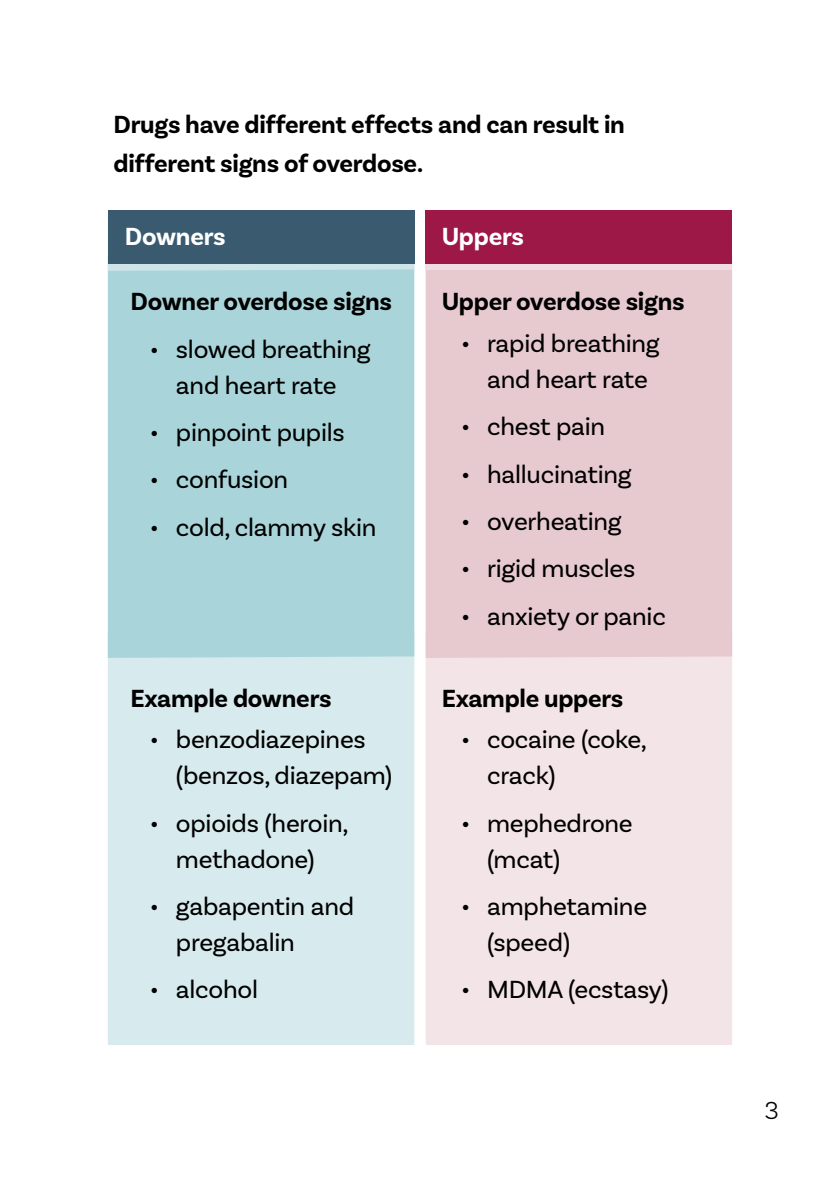
<style>
.page{position:relative;width:840px;height:1191px;background:#fff}
.page>*{position:absolute;margin:0;border:0;box-sizing:border-box;transform-origin:0 0}
.t1{font:26px/36px "Basic Sans";letter-spacing:-.01em;color:#000}
.body{font:700 26px/39px "Basic Sans";letter-spacing:-.01em;color:#000}
.table_body{font:700 26px "Basic Sans";letter-spacing:-.01em;color:#000}
.table_heading{font:700 26px "Basic Sans";letter-spacing:-.01em;color:#fff}
.t2{font:300 26px "Basic Sans";color:#000}
</style>
<div class="page">
<div style="left:108px;top:658px;width:306px;height:387px;background:#d7eaed"></div>
<div style="left:426px;top:658px;width:305px;height:387px;background:#f3e4e8"></div>
<div style="left:108px;top:271px;width:306px;height:387px;background:#a9d5da"></div>
<div style="left:425px;top:269px;width:306px;height:389px;background:#e7c9d0"></div>
<svg style="left:108px;top:264px;width:306px;height:7px;background:#c8e2e7"></svg>
<div style="left:108px;top:210px;width:306px;height:54px;background:#3a5a70"></div>
<div style="left:425px;top:214px;width:306px;height:55px;background:#f0dde2"></div>
<div style="left:425px;top:210px;width:306px;height:54px;background:#9d1747"></div>
<p class="body" style="left:113px;top:105px;width:512px">Drugs have different effects and can result in different signs of overdose.</p>
<p class="table_heading" style="left:125px;top:221px;width:102px">Downers</p>
<p class="table_heading" style="left:441px;top:221px;width:84px">Uppers</p>
<p class="table_body" style="left:130px;top:286px;width:263px">Downer overdose signs</p>
<p class="t1" style="left:150px;top:331px;width:222px;text-align:center">• slowed breathing and heart rate</p>
<p class="t1" style="left:150px;top:414px;width:196px">• pinpoint pupils</p>
<p class="t1" style="left:150px;top:461px;width:140px">• confusion</p>
<p class="t1" style="left:150px;top:509px;width:228px">• cold, clammy skin</p>
<p class="body" style="left:130px;top:678px;width:202px">Example downers</p>
<p class="t1" style="left:176px;top:721px;width:218px;text-indent:-26px">• benzodiazepines (benzos, diazepam)</p>
<p class="t1" style="left:150px;top:804px;width:200px;text-align:center">• opioids (heroin, methadone)</p>
<p class="t1" style="left:176px;top:888px;width:180px;text-indent:-26px">• gabapentin and pregabalin</p>
<p class="t1" style="left:150px;top:971px;width:109px">• alcohol</p>
<p class="body" style="left:441px;top:282px;width:244px">Upper overdose signs</p>
<p class="t1" style="left:461px;top:325px;width:200px;text-align:center">• rapid breathing and heart rate</p>
<p class="t1" style="left:461px;top:408px;width:146px">• chest pain</p>
<p class="t1" style="left:461px;top:456px;width:172px">• hallucinating</p>
<p class="t1" style="left:461px;top:503px;width:162px">• overheating</p>
<p class="t1" style="left:461px;top:550px;width:176px">• rigid muscles</p>
<p class="t1" style="left:461px;top:598px;width:206px">• anxiety or panic</p>
<p class="body" style="left:441px;top:678px;width:183px">Example uppers</p>
<p class="t1" style="left:487px;top:721px;width:161px;text-indent:-26px">• cocaine (coke, crack)</p>
<p class="t1" style="left:487px;top:804px;width:147px;text-indent:-26px">• mephedrone (mcat)</p>
<p class="t1" style="left:487px;top:888px;width:161px;text-indent:-26px">• amphetamine (speed)</p>
<p class="t1" style="left:461px;top:971px;width:209px">• MDMA (ecstasy)</p>
<p class="t2" style="left:764px;top:1095px;width:16px">3</p>
</div>
